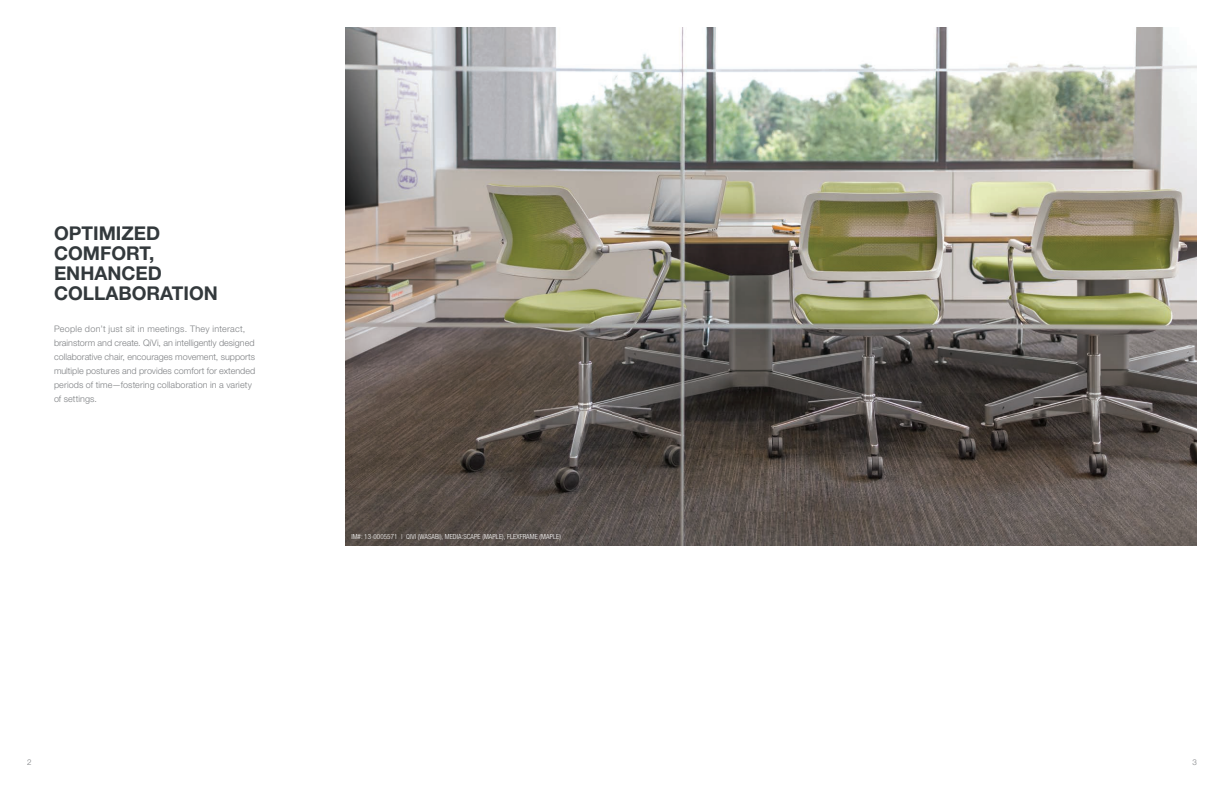
<style>
.page{position:relative;width:1224px;height:792px;background:#fff}
.page>*{position:absolute;margin:0;border:0;box-sizing:border-box;transform-origin:0 0}
.t1{font:700 19px/20px "Helvetica Neue LT Pro";color:#33393c}
.t2{font:300 9px/14px "Helvetica Neue LT Pro";color:#7e8083}
.t3{font:300 8px "Helvetica Neue LT Pro";color:#7e8083}
.t4{font:300 condensed 7px "Helvetica Neue LT Pro";letter-spacing:.01em;color:#fff}
</style>
<div class="page">
<img style="left:346px;top:27px;width:266px;height:518px">
<img style="left:612px;top:27px;width:585px;height:519px">
<h1 class="t1" style="left:54px;top:223px;width:165px">OPTIMIZED<br>COMFORT,<br>ENHANCED<br>COLLABORATION</h1>
<p class="t2" style="left:54px;top:322px;width:203px">People don’t just sit in meetings. They interact, brainstorm and create. QiVi, an intelligently designed collaborative chair, encourages movement, supports multiple postures and provides comfort for extended periods of time—fostering collaboration in a variety of settings.</p>
<p class="t3" style="left:27px;top:757px;width:6px">2</p>
<p class="t4" style="left:351px;top:533px;width:211px">IM#: 13-0005571 | QIVI (WASABI), MEDIA:SCAPE (MAPLE), FLEXFRAME (MAPLE)</p>
<p class="t3" style="left:1193px;top:757px;width:6px">3</p>
</div>
